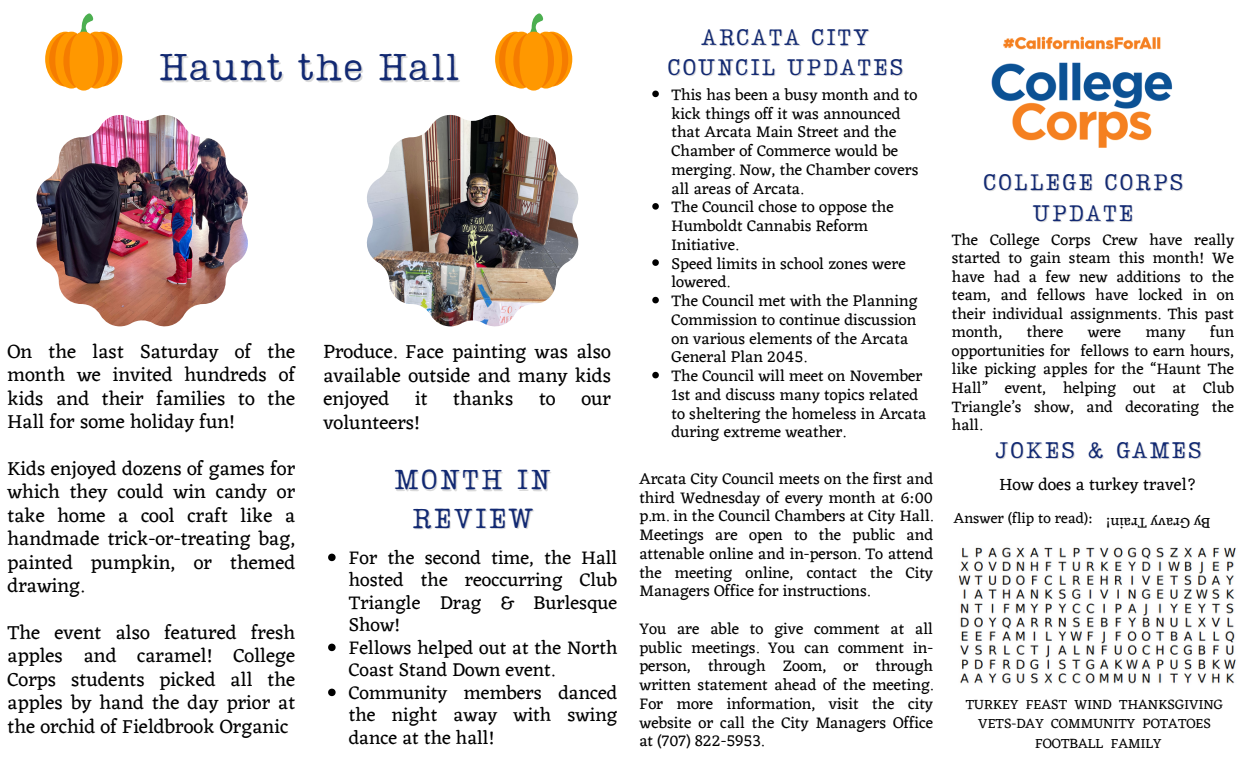
<style>
.page{position:relative;width:1260px;height:765px;background:#fff}
.page>*{position:absolute;margin:0;border:0;box-sizing:border-box;transform-origin:0 0}
.t1{font:37.5px "Lumios TW Used";letter-spacing:.02em;color:#122972}
.t2{font:27.5px/38.5px "Lumios TW Used";letter-spacing:.08em;color:#122972;text-align:center}
.t3{font:22.5px/31px "Lumios TW Used";letter-spacing:.08em;color:#122972;text-align:center}
.t4{font:20px/23.5px "Eczar";color:#000;text-align:justify}
.t5{font:19.38px/22.5px "Eczar";color:#000;text-align:justify}
.t6{font:17.25px "Eczar";color:#000}
.t7{font:16.25px/18.8px "Eczar";color:#000}
.t8{font:16.12px/18.5px "Eczar";color:#000;text-align:justify}
.t9{font:15.12px "Eczar";color:#000}
.t10{font:15px "Eczar";color:#000}
.t11{font:14px/19.5px "Eczar";color:#000;text-align:center}
</style>
<div class="page">
<img style="left:981px;top:33px;width:206px;height:116px;border-radius:10px">
<img style="left:367px;top:115px;width:211px;height:211px">
<img style="left:36px;top:115px;width:212px;height:211px">
<svg style="left:70px;top:32px;width:28px;height:59px"></svg>
<svg style="left:45px;top:13px;width:77px;height:76px"></svg>
<svg style="left:519px;top:32px;width:29px;height:59px"></svg>
<svg style="left:495px;top:13px;width:77px;height:76px"></svg>
<svg style="left:328px;top:554px;width:8px;height:7px"></svg>
<svg style="left:328px;top:644px;width:8px;height:7px"></svg>
<svg style="left:328px;top:689px;width:8px;height:7px"></svg>
<svg style="left:652px;top:91px;width:7px;height:6px"></svg>
<svg style="left:652px;top:203px;width:7px;height:7px"></svg>
<svg style="left:652px;top:259px;width:7px;height:7px"></svg>
<svg style="left:652px;top:297px;width:7px;height:6px"></svg>
<svg style="left:652px;top:372px;width:7px;height:6px"></svg>
<img style="left:958px;top:547px;width:278px;height:137px">
<p class="t1" style="left:159px;top:42px;width:302px">Haunt the Hall</p>
<p class="t4" style="left:8px;top:339px;width:289px">On the last Saturday of the month we invited hundreds of kids and their families to the Hall for some holiday fun!</p>
<p class="t4" style="left:8px;top:456px;width:289px">Kids enjoyed dozens of games for which they could win candy or take home a cool craft like a handmade trick-or-treating bag, painted pumpkin, or themed drawing.</p>
<p class="t4" style="left:8px;top:620px;width:289px">The event also featured fresh apples and caramel! College Corps students picked all the apples by hand the day prior at the orchid of Fieldbrook Organic</p>
<p class="t4" style="left:323px;top:340px;width:289px">Produce. Face painting was also available outside and many kids enjoyed</p>
<p class="t4" style="left:415px;top:387px;width:14px">it</p>
<p class="t4" style="left:453px;top:387px;width:62px">thanks</p>
<p class="t4" style="left:539px;top:387px;width:18px">to</p>
<p class="t4" style="left:581px;top:387px;width:31px">our</p>
<p class="t4" style="left:323px;top:410px;width:98px">volunteers!</p>
<p class="t2" style="left:394px;top:458px;width:158px">MONTH IN<br>REVIEW</p>
<p class="t5" style="left:349px;top:546px;width:270px">For the second time, the Hall hosted the reoccurring Club Triangle Drag &amp; Burlesque Show!</p>
<p class="t5" style="left:349px;top:636px;width:270px">Fellows helped out at the North<br>Coast Stand Down event.</p>
<p class="t5" style="left:349px;top:681px;width:270px">Community members danced the night away with swing dance at the hall!</p>
<p class="t3" style="left:668px;top:19px;width:237px">ARCATA CITY<br>COUNCIL UPDATES</p>
<p class="t7" style="left:671px;top:85px;width:249px">This has been a busy month and to kick things off it was announced that Arcata Main Street and the<br>Chamber of Commerce would be merging. Now, the Chamber covers all areas of Arcata.</p>
<p class="t7" style="left:671px;top:197px;width:224px">The Council chose to oppose the<br>Humboldt Cannabis Reform<br>Initiative.</p>
<p class="t7" style="left:671px;top:254px;width:236px">Speed limits in school zones were lowered.</p>
<p class="t7" style="left:671px;top:291px;width:248px">The Council met with the Planning<br>Commission to continue discussion on various elements of the Arcata<br>General Plan 2045.</p>
<p class="t7" style="left:671px;top:366px;width:257px">The Council will meet on November<br>1st and discuss many topics related to sheltering the homeless in Arcata during extreme weather.</p>
<p class="t7" style="left:639px;top:469px;width:295px;text-align:justify">Arcata City Council meets on the first and third Wednesday of every month at 6:00 p.m. in the Council Chambers at City Hall.<br>Meetings are open to the public and attenable online and in-person. To attend the meeting online, contact the City Managers Office for instructions.</p>
<p class="t7" style="left:639px;top:619px;width:295px;text-align:justify">You are able to give comment at all public meetings. You can comment in&shy;person, through Zoom, or through written statement ahead of the meeting.<br>For more information, visit the city website or call the City Managers Office at (707) 822-5953.</p>
<p class="t3" style="left:984px;top:165px;width:201px">COLLEGE CORPS<br>UPDATE</p>
<p class="t8" style="left:952px;top:230px;width:284px">The College Corps Crew have really started to gain steam this month! We have had a few new additions to the team, and fellows have locked in on their individual assignments. This past month,</p>
<p class="t8" style="left:952px;top:323px;width:284px;text-indent:258px">fun opportunities for fellows to earn hours, like picking apples for the “Haunt The Hall” event, helping out at Club Triangle’s show, and decorating the hall.</p>
<p class="t8" style="left:1027px;top:323px;width:38px">there</p>
<p class="t8" style="left:1088px;top:323px;width:35px">were</p>
<p class="t8" style="left:1146px;top:323px;width:41px">many</p>
<p class="t3" style="left:995px;top:433px;width:208px">JOKES &amp; GAMES</p>
<p class="t6" style="left:1000px;top:474px;width:199px">How does a turkey travel?</p>
<p class="t10" style="left:1211px;top:532px;width:106px;rotate:-180deg">B y G yvar !ni arT</p>
<p class="t9" style="left:954px;top:509px;width:141px">Answer (flip to read):</p>
<p class="t11" style="left:966px;top:694px;width:259px">TURKEY FEAST WIND THANKSGIVING<br>VETS-DAY COMMUNITY POTATOES<br>FOOTBALL FAMILY</p>
</div>
